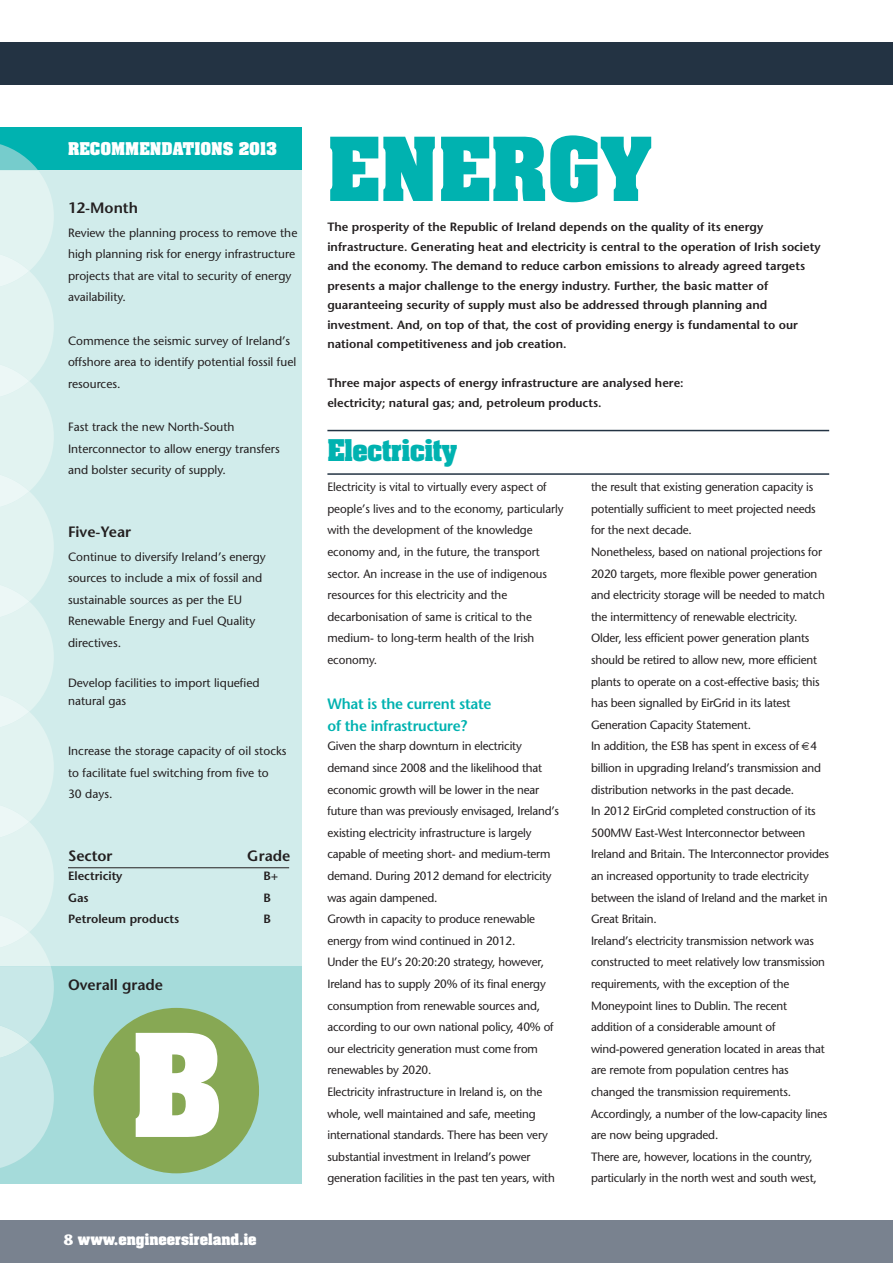
<style>
.page{position:relative;width:893px;height:1263px;background:#fff}
.page>*{position:absolute;margin:0;border:0;box-sizing:border-box;transform-origin:0 0}
.t1{font:700 121.5px "Aachen";color:#fff}
.t2{font:700 75px "Aachen";color:#00b2b0}
.t3{font:700 25.5px "Aachen";letter-spacing:-.015em;color:#00b2b0}
.t4{font:600 15px/21.6px "Stone Sans";letter-spacing:-.015em;color:#00b2b0}
.t5{font:600 15px "Stone Sans";color:#231f20}
.t6{font:700 15px "Aachen";color:#fff}
.t7{font:700 13.5px "Aachen";color:#fff}
.t8{font:12px/21.6px "Stone Sans";letter-spacing:-.015em;color:#231f20}
.t9{font:600 12px/19.5px "Stone Sans";color:#231f20}
.s1{font-family:"Stone Sans";font-size:15px}
</style>
<div class="page">
<div style="left:0;top:128px;width:302px;height:1055px;background:#d1eceb"></div>
<div style="left:0;top:128px;width:302px;height:42px;background:#00b2b0"></div>
<div style="left:0;top:966px;width:302px;height:217px;background:#a5dbda"></div>
<div style="left:94px;top:1008px;width:165px;height:165px;background:#87a854;border-radius:50%"></div>
<div style="left:0;top:1220px;width:893px;height:43px;background:#79828f"></div>
<div style="left:0;top:43px;width:893px;height:42px;background:#233343"></div>
<hr style="left:327px;top:473px;width:502px;height:2px;background:#233343">
<hr style="left:327px;top:430px;width:502px;height:1px;background:#233343">
<hr style="left:68px;top:867px;width:221px;height:1px;background:#231f20">
<svg style="left:0;top:144px;width:54px;height:1024px"></svg>
<p class="t6" style="left:68px;top:142px;width:210px">RECOMMENDATIONS 2013</p>
<p class="t5" style="left:68px;top:201px;width:72px">12-Month</p>
<p class="t8" style="left:68px;top:223px;width:231px">Review the planning process to remove the high planning risk for energy infrastructure projects that are vital to security of energy availability.</p>
<p class="t8" style="left:68px;top:331px;width:230px">Commence the seismic survey of Ireland’s offshore area to identify potential fossil fuel resources.</p>
<p class="t8" style="left:68px;top:417px;width:213px">Fast track the new North-South<br>Interconnector to allow energy transfers and bolster security of supply.</p>
<p class="t5" style="left:68px;top:525px;width:65px">Five-Year</p>
<p class="t8" style="left:68px;top:547px;width:199px">Continue to diversify Ireland’s energy sources to include a mix of fossil and sustainable sources as per the EU<br>Renewable Energy and Fuel Quality directives.</p>
<p class="t8" style="left:68px;top:675px;width:193px;line-height:18px">Develop facilities to import liquefied natural gas</p>
<p class="t8" style="left:68px;top:741px;width:220px">Increase the storage capacity of oil stocks to facilitate fuel switching from five to<br>30 days.</p>
<p class="t5" style="left:68px;top:849px;width:46px">Sector</p>
<p class="t5" style="left:247px;top:849px;width:45px">Grade</p>
<p class="t9" style="left:68px;top:867px;width:56px">Electricity</p>
<p class="t9" style="left:264px;top:867px;width:16px">B+</p>
<p class="t9" style="left:68px;top:889px;width:22px">Gas</p>
<p class="t9" style="left:264px;top:889px;width:9px">B</p>
<p class="t9" style="left:68px;top:910px;width:113px">Petroleum products</p>
<p class="t9" style="left:264px;top:910px;width:9px">B</p>
<p class="t5" style="left:68px;top:979px;width:97px">Overall grade</p>
<h1 class="t1" style="left:131px;top:1033px;width:94px">B</h1>
<p class="t7" style="left:64px;top:1233px;width:194px"><span class="s1">8</span> www.engineersireland.ie</p>
<h2 class="t2" style="left:327px;top:137px;width:327px">ENERGY</h2>
<p class="t9" style="left:327px;top:219px;width:495px">The prosperity of the Republic of Ireland depends on the quality of its energy infrastructure. Generating heat and electricity is central to the operation of Irish society and the economy. The demand to reduce carbon emissions to already agreed targets presents a major challenge to the energy industry. Further, the basic matter of guaranteeing security of supply must also be addressed through planning and investment. And, on top of that, the cost of providing energy is fundamental to our national competitiveness and job creation.</p>
<p class="t9" style="left:327px;top:375px;width:358px">Three major aspects of energy infrastructure are analysed here: electricity; natural gas; and, petroleum products.</p>
<h3 class="t3" style="left:327px;top:439px;width:131px">Electricity</h3>
<p class="t8" style="left:327px;top:477px;width:238px">Electricity is vital to virtually every aspect of people’s lives and to the economy, particularly with the development of the knowledge economy and, in the future, the transport sector. An increase in the use of indigenous resources for this electricity and the decarbonisation of same is critical to the medium- to long-term health of the Irish economy.</p>
<p class="t4" style="left:327px;top:695px;width:166px">What is the current state of the infrastructure?</p>
<p class="t8" style="left:327px;top:737px;width:233px">Given the sharp downturn in electricity demand since 2008 and the likelihood that economic growth will be lower in the near future than was previously envisaged, Ireland’s existing electricity infrastructure is largely capable of meeting short- and medium-term demand. During 2012 demand for electricity was again dampened.<br>Growth in capacity to produce renewable energy from wind continued in 2012.<br>Under the EU’s 20:20:20 strategy, however, Ireland has to supply 20% of its final energy consumption from renewable sources and, according to our own national policy, 40% of our electricity generation must come from renewables by 2020.<br>Electricity infrastructure in Ireland is, on the whole, well maintained and safe, meeting international standards. There has been very substantial investment in Ireland’s power generation facilities in the past ten years, with</p>
<p class="t8" style="left:591px;top:477px;width:240px">the result that existing generation capacity is potentially sufficient to meet projected needs for the next decade.<br>Nonetheless, based on national projections for 2020 targets, more flexible power generation and electricity storage will be needed to match the intermittency of renewable electricity.<br>Older, less efficient power generation plants should be retired to allow new, more efficient plants to operate on a cost-effective basis; this has been signalled by EirGrid in its latest Generation Capacity Statement.<br>In addition, the ESB has spent in excess of 4 billion in upgrading Ireland’s transmission and distribution networks in the past decade.<br>In 2012 EirGrid completed construction of its 500MW East-West Interconnector between Ireland and Britain. The Interconnector provides an increased opportunity to trade electricity between the island of Ireland and the market in Great Britain.<br>Ireland’s electricity transmission network was constructed to meet relatively low transmission requirements, with the exception of the Moneypoint lines to Dublin. The recent addition of a considerable amount of wind-powered generation located in areas that are remote from population centres has changed the transmission requirements.<br>Accordingly, a number of the low-capacity lines are now being upgraded.<br>There are, however, locations in the country, particularly in the north west and south west,</p>
</div>
